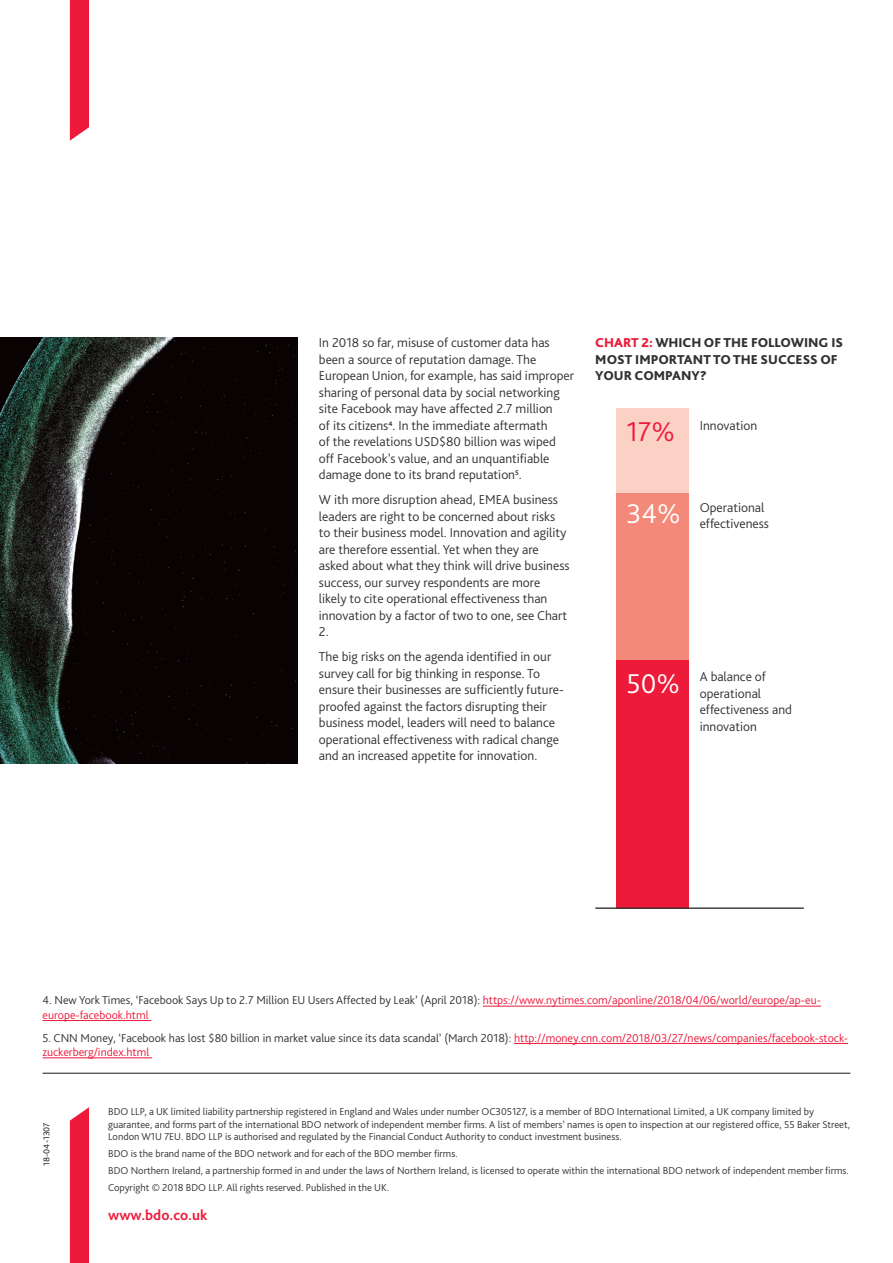
<style>
.page{position:relative;width:893px;height:1263px;background:#fff}
.page>*{position:absolute;margin:0;border:0;box-sizing:border-box;transform-origin:0 0}
.t1{font:300 28.5px "Bliss Pro";color:#fff}
.t2{font:300 28.5px "Bliss Pro";color:#ed1a3a}
.t3{font:700 15px "Bliss Pro";color:#ed1a3a}
.t4{font:300 13.5px/16.5px "Bliss Pro";color:#333231}
.t5{font:800 13.5px/16.5px "Bliss Pro";color:#333231}
.t6{font:300 12px/14.4px "Bliss Pro";color:#ed1a3a}
.t7{font:300 10.5px/12.6px "Bliss Pro";color:#333231}
.t8{font:9px "Bliss Pro";color:#333231}
.s1{color:#ed1a3a}
.s2{color:#333231}
</style>
<div class="page">
<div style="left:617px;top:660px;width:72px;height:249px;background:#ed1a3a"></div>
<div style="left:617px;top:493px;width:72px;height:167px;background:#f48879"></div>
<div style="left:617px;top:409px;width:72px;height:84px;background:#fbd0c5"></div>
<div style="left:70px;top:0;width:19px;height:141px;background:#ed1a3a"></div>
<img style="left:0;top:337px;width:298px;height:426px">
<div style="left:70px;top:1107px;width:19px;height:156px;background:#ed1a3a"></div>
<hr style="left:43px;top:1073px;width:807px;height:1px;background:#333231">
<hr style="left:595px;top:907px;width:209px;height:2px;background:#333231">
<hr style="left:483px;top:1006px;width:338px;height:1px;background:#ed1a3a">
<hr style="left:43px;top:1020px;width:108px;height:1px;background:#ed1a3a">
<hr style="left:514px;top:1043px;width:334px;height:1px;background:#ed1a3a">
<hr style="left:43px;top:1057px;width:109px;height:1px;background:#ed1a3a">
<p class="t4" style="left:319px;top:334px;width:257px">In 2018 so far, misuse of customer data has been a source of reputation damage. The European Union, for example, has said improper sharing of personal data by social networking site Facebook may have affected 2.7 million<br>of its citizens<sup>4</sup>. In the immediate aftermath<br>of the revelations USD$80 billion was wiped off Facebook’s value, and an unquantifiable damage done to its brand reputation<sup>5</sup>.</p>
<p class="t4" style="left:319px;top:491px;width:252px">W ith more disruption ahead, EMEA business leaders are right to be concerned about risks to their business model. Innovation and agility are therefore essential. Yet when they are asked about what they think will drive business success, our survey respondents are more likely to cite operational effectiveness than innovation by a factor of two to one, see Chart 2.</p>
<p class="t4" style="left:319px;top:648px;width:246px">The big risks on the agenda identified in our survey call for big thinking in response. To ensure their businesses are sufficiently future&shy;proofed against the factors disrupting their business model, leaders will need to balance operational effectiveness with radical change and an increased appetite for innovation.</p>
<p class="t5" style="left:595px;top:334px;width:249px"><span class="s1">CHART 2:</span> WHICH OF THE FOLLOWING IS<br>MOST IMPORTANT TO THE SUCCESS OF<br>YOUR COMPANY?</p>
<h1 class="t2" style="left:626px;top:414px;width:50px">17%</h1>
<p class="t4" style="left:700px;top:416px;width:59px">Innovation</p>
<h1 class="t1" style="left:626px;top:496px;width:56px">34%</h1>
<p class="t4" style="left:700px;top:499px;width:71px">Operational effectiveness</p>
<h1 class="t1" style="left:626px;top:666px;width:55px">50%</h1>
<p class="t4" style="left:700px;top:668px;width:94px">A balance of operational effectiveness and innovation</p>
<p class="t6" style="left:43px;top:993px;width:780px"><span class="s2">4. New York Times, ‘Facebook Says Up to 2.7 Million EU Users Affected by Leak’ (April 2018):</span> https://www.nytimes.com/aponline/2018/04/06/world/europe/ap-eu&shy;europe-facebook.html</p>
<p class="t6" style="left:43px;top:1030px;width:807px"><span class="s2">5. CNN Money, ‘Facebook has lost $80 billion in market value since its data scandal’ (March 2018):</span> http://money.cnn.com/2018/03/27/news/companies/facebook-stock&shy;zuckerberg/index.html</p>
<p class="t8" style="left:41px;top:1165px;width:45px;rotate:-90deg">18-04-1307</p>
<p class="t7" style="left:108px;top:1105px;width:743px">BDO LLP, a UK limited liability partnership registered in England and Wales under number OC305127, is a member of BDO International Limited, a UK company limited by guarantee, and forms part of the international BDO network of independent member firms. A list of members’ names is open to inspection at our registered office, 55 Baker Street,<br>London W1U 7EU. BDO LLP is authorised and regulated by the Financial Conduct Authority to conduct investment business.</p>
<p class="t7" style="left:108px;top:1145px;width:742px;line-height:16.8px">BDO is the brand name of the BDO network and for each of the BDO member firms.<br>BDO Northern Ireland, a partnership formed in and under the laws of Northern Ireland, is licensed to operate within the international BDO network of independent member firms.<br>Copyright © 2018 BDO LLP. All rights reserved. Published in the UK.</p>
<p class="t3" style="left:108px;top:1206px;width:101px">www.bdo.co.uk</p>
</div>
